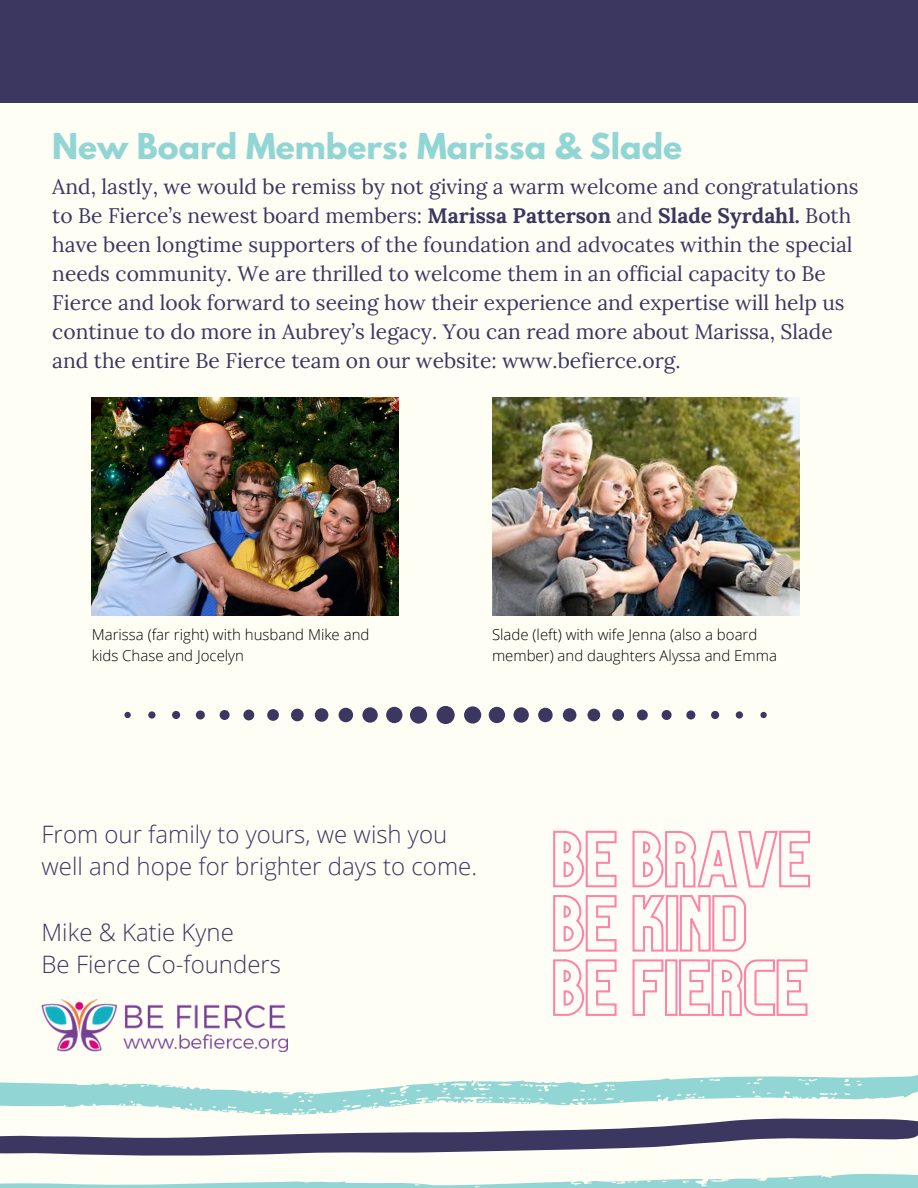
<style>
.page{position:relative;width:918px;height:1188px;background:#fffef5}
.page>*{position:absolute;margin:0;border:0;box-sizing:border-box;transform-origin:0 0}
.t1{font:700 31.5px "League Spartan";color:#91d6d4}
.t2{font:300 24px/32.7px "Open Sans";color:#3b3760}
.t3{font:21px/29px "Lora";color:#3b3760}
.t4{font:300 15px/20.2px "Open Sans";color:#000}
.s1{font-weight:700}
</style>
<div class="page">
<div style="left:0;top:0;width:918px;height:103px;background:#3b3760"></div>
<svg style="left:0;top:1173px;width:918px;height:15px"></svg>
<svg style="left:0;top:1075px;width:918px;height:81px"></svg>
<svg style="left:124px;top:706px;width:643px;height:18px"></svg>
<img style="left:492px;top:398px;width:307px;height:218px">
<img style="left:92px;top:398px;width:307px;height:218px">
<svg style="left:553px;top:830px;width:258px;height:186px"></svg>
<img style="left:42px;top:999px;width:246px;height:52px">
<h1 class="t1" style="left:52px;top:131px;width:631px">New Board Members: Marissa &amp; Slade</h1>
<p class="t3" style="left:52px;top:171px;width:808px">And, lastly, we would be remiss by not giving a warm welcome and congratulations to Be Fierce’s newest board members: <span class="s1">Marissa Patterson</span> and <span class="s1">Slade Syrdahl.</span> Both have been longtime supporters of the foundation and advocates within the special needs community. We are thrilled to welcome them in an official capacity to Be Fierce and look forward to seeing how their experience and expertise will help us continue to do more in Aubrey’s legacy. You can read more about Marissa, Slade and the entire Be Fierce team on our website: www.befierce.org.</p>
<p class="t4" style="left:92px;top:624px;width:279px">Marissa (far right) with husband Mike and kids Chase and Jocelyn</p>
<p class="t4" style="left:492px;top:624px;width:287px">Slade (left) with wife Jenna (also a board member) and daughters Alyssa and Emma</p>
<p class="t2" style="left:42px;top:817px;width:437px">From our family to yours, we wish you well and hope for brighter days to come.</p>
<p class="t2" style="left:42px;top:915px;width:241px">Mike &amp; Katie Kyne<br>Be Fierce Co-founders</p>
</div>
